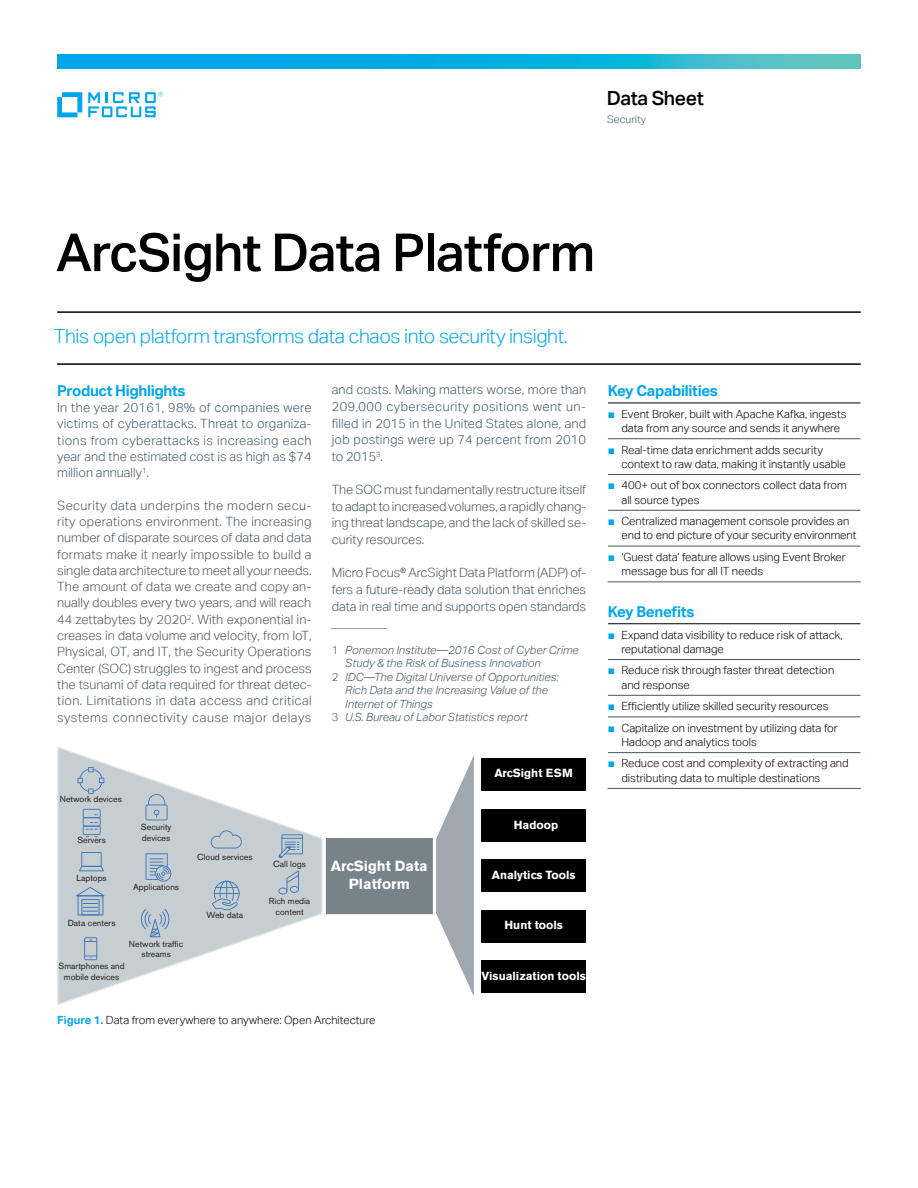
<style>
.page{position:relative;width:918px;height:1188px;background:#fff}
.page>*{position:absolute;margin:0;border:0;box-sizing:border-box;transform-origin:0 0}
.headline_35_38{font:500 52.5px "Aktiv Grotesk";letter-spacing:-.02em;color:#000}
.intro1_13_16-light_b{font:300 19.5px "Aktiv Grotesk";letter-spacing:-.02em;color:#00a6e9}
.collateral_name_13_1{font:500 19.5px "Aktiv Grotesk";letter-spacing:-.02em;color:#000}
.subhead_10_13-blue{font:700 15px "Aktiv Grotesk";letter-spacing:-.02em;color:#00a6e9}
.t1{font:700 14.55px/17.5px "Akzidenz Grotesk BE";color:#fff;text-align:center}
.body_8_5_11-grey{font:300 12.75px/16.4px "Aktiv Grotesk";color:#455560;text-align:justify}
.t2{font:700 11.7px "Akzidenz Grotesk BE";color:#fff}
.caption_7_5_9_5{font:300 11.25px/14.2px "Aktiv Grotesk";color:#000}
.Footnote_italic_7_5{font:italic 300 11.25px/13.5px "Aktiv Grotesk";color:#455560}
.caption_7_9_5-grey{font:300 10.5px "Aktiv Grotesk";color:#455560}
.t3{font:8.7px/10.5px "Akzidenz Grotesk BE";color:#221f1f;text-align:center}
.s1{font-style:normal}
.s2{font-weight:700;color:#00a6e9}
.s3{font-family:"Arial";font-weight:400;font-size:12px;color:#00a6e9}
</style>
<div class="page">
<svg style="left:57px;top:54px;width:804px;height:15px"></svg>
<svg style="left:57px;top:92px;width:25px;height:25px"></svg>
<svg style="left:88px;top:92px;width:75px;height:25px"></svg>
<hr style="left:57px;top:311px;width:804px;height:2px;background:#000">
<hr style="left:57px;top:363px;width:804px;height:2px;background:#000">
<svg style="left:608px;top:439px;width:252px;height:143px"></svg>
<hr style="left:608px;top:403px;width:252px;height:1px;background:#000">
<hr style="left:608px;top:438px;width:252px;height:1px;background:#455560">
<hr style="left:608px;top:474px;width:252px;height:1px;background:#455560">
<hr style="left:608px;top:510px;width:252px;height:1px;background:#455560">
<hr style="left:608px;top:546px;width:252px;height:1px;background:#455560">
<hr style="left:608px;top:582px;width:253px;height:1px;background:#455560">
<svg style="left:607px;top:623px;width:254px;height:165px"></svg>
<hr style="left:607px;top:717px;width:1px;height:36px;background:#fff">
<hr style="left:860px;top:717px;width:1px;height:36px;background:#fff">
<hr style="left:607px;top:753px;width:1px;height:35px;background:#fff">
<hr style="left:860px;top:753px;width:1px;height:35px;background:#fff">
<hr style="left:608px;top:623px;width:252px;height:1px;background:#000">
<hr style="left:608px;top:659px;width:252px;height:1px;background:#455560">
<hr style="left:608px;top:695px;width:252px;height:1px;background:#455560">
<hr style="left:608px;top:717px;width:252px;height:1px;background:#455560">
<hr style="left:608px;top:752px;width:252px;height:1px;background:#455560">
<hr style="left:608px;top:788px;width:253px;height:1px;background:#455560">
<svg style="left:57px;top:746px;width:266px;height:259px"></svg>
<div style="left:326px;top:838px;width:107px;height:76px;background:#76848a"></div>
<div style="left:481px;top:759px;width:105px;height:32px;background:#000"></div>
<div style="left:481px;top:860px;width:105px;height:32px;background:#000"></div>
<div style="left:481px;top:809px;width:105px;height:33px;background:#000"></div>
<div style="left:481px;top:910px;width:105px;height:33px;background:#000"></div>
<div style="left:481px;top:961px;width:105px;height:32px;background:#000"></div>
<svg style="left:436px;top:757px;width:38px;height:239px"></svg>
<svg style="left:146px;top:794px;width:22px;height:26px"></svg>
<svg style="left:83px;top:809px;width:18px;height:28px"></svg>
<svg style="left:79px;top:852px;width:25px;height:19px"></svg>
<svg style="left:211px;top:830px;width:31px;height:19px"></svg>
<svg style="left:84px;top:937px;width:13px;height:23px"></svg>
<svg style="left:146px;top:853px;width:25px;height:29px"></svg>
<svg style="left:77px;top:767px;width:27px;height:27px"></svg>
<svg style="left:212px;top:881px;width:28px;height:29px"></svg>
<svg style="left:278px;top:871px;width:21px;height:24px"></svg>
<svg style="left:278px;top:834px;width:25px;height:24px"></svg>
<svg style="left:141px;top:909px;width:28px;height:28px"></svg>
<svg style="left:76px;top:887px;width:28px;height:28px"></svg>
<p class="collateral_name_13_1" style="left:607px;top:86px;width:98px">Data Sheet</p>
<p class="caption_7_9_5-grey" style="left:607px;top:113px;width:40px">Security</p>
<p class="headline_35_38" style="left:56px;top:221px;width:541px">ArcSight Data Platform</p>
<p class="intro1_13_16-light_b" style="left:54px;top:325px;width:515px">This open platform transforms data chaos into security insight.</p>
<p class="subhead_10_13-blue" style="left:57px;top:381px;width:130px">Product Highlights</p>
<p class="body_8_5_11-grey" style="left:57px;top:399px;width:256px">In the year 20161, 98% of companies were victims of cyberattacks. Threat to organiza&shy;tions from cyberattacks is increasing each year and the estimated cost is as high as $74 million annually<sup>1</sup>.</p>
<p class="body_8_5_11-grey" style="left:57px;top:497px;width:256px">Security data underpins the modern secu&shy;rity operations environment. The increasing number of disparate sources of data and data formats make it nearly impossible to build a single data architecture to meet all your needs.<br>The amount of data we create and copy an&shy;nually doubles every two years, and will reach 44 zettabytes by 2020<sup>2</sup>. With exponential in&shy;creases in data volume and velocity, from IoT, Physical, OT, and IT, the Security Operations Center (SOC) struggles to ingest and process the tsunami of data required for threat detec&shy;tion. Limitations in data access and critical systems connectivity cause major delays</p>
<p class="body_8_5_11-grey" style="left:332px;top:381px;width:256px">and costs. Making matters worse, more than 209,000 cybersecurity positions went un&shy;filled in 2015 in the United States alone, and job postings were up 74 percent from 2010 to 2015<sup>3</sup>.</p>
<p class="body_8_5_11-grey" style="left:332px;top:481px;width:256px">The SOC must fundamentally restructure itself to adapt to increased volumes, a rapidly chang&shy;ing threat landscape, and the lack of skilled se&shy;curity resources.</p>
<p class="body_8_5_11-grey" style="left:332px;top:565px;width:256px">Micro Focus® ArcSight Data Platform (ADP) of&shy;fers a future-ready data solution that enriches data in real time and supports open standards</p>
<p class="Footnote_italic_7_5" style="left:332px;top:616px;width:58px">__________</p>
<p class="Footnote_italic_7_5" style="left:345px;top:643px;width:235px;text-indent:-14px"><span class="s1">1</span> Ponemon Institute—2016 Cost of Cyber Crime<br>Study &amp; the Risk of Business Innovation</p>
<p class="Footnote_italic_7_5" style="left:345px;top:670px;width:215px;text-indent:-14px"><span class="s1">2</span> IDC—The Digital Universe of Opportunities:<br>Rich Data and the Increasing Value of the<br>Internet of Things</p>
<p class="Footnote_italic_7_5" style="left:332px;top:711px;width:198px"><span class="s1">3</span> U.S. Bureau of Labor Statistics report</p>
<p class="t3" style="left:60px;top:794px;width:64px">Network devices</p>
<p class="t3" style="left:77px;top:835px;width:30px">Servers</p>
<p class="t3" style="left:141px;top:822px;width:32px;text-align:left">Security devices</p>
<p class="t3" style="left:77px;top:873px;width:32px">Laptops</p>
<p class="t3" style="left:68px;top:918px;width:49px">Data centers</p>
<p class="t3" style="left:133px;top:882px;width:47px">Applications</p>
<p class="t3" style="left:129px;top:938px;width:56px">Network traffic streams</p>
<p class="t3" style="left:59px;top:961px;width:68px">Smartphones and mobile devices</p>
<p class="t3" style="left:197px;top:852px;width:57px">Cloud services</p>
<p class="t3" style="left:207px;top:910px;width:38px">Web data</p>
<p class="t3" style="left:273px;top:859px;width:34px">Call logs</p>
<p class="t3" style="left:269px;top:896px;width:43px">Rich media</p>
<p class="t3" style="left:276px;top:906px;width:30px">content</p>
<p class="t1" style="left:331px;top:858px;width:98px">ArcSight Data<br>Platform</p>
<p class="caption_7_5_9_5" style="left:57px;top:1013px;width:320px"><span class="s2">Figure 1.</span> Data from everywhere to anywhere: Open Architecture</p>
<p class="t2" style="left:495px;top:767px;width:80px">ArcSight ESM</p>
<p class="t2" style="left:514px;top:818px;width:46px">Hadoop</p>
<p class="t2" style="left:492px;top:868px;width:85px">Analytics Tools</p>
<p class="t2" style="left:505px;top:918px;width:60px">Hunt tools</p>
<p class="t2" style="left:482px;top:969px;width:106px">Visualization tools</p>
<p class="subhead_10_13-blue" style="left:608px;top:382px;width:112px">Key Capabilities</p>
<p class="caption_7_5_9_5" style="left:621px;top:407px;width:227px;text-indent:-14px"><span class="s3">■</span> Event Broker, built with Apache Kafka, ingests data from any source and sends it anywhere</p>
<p class="caption_7_5_9_5" style="left:621px;top:442px;width:226px;text-indent:-14px"><span class="s3">■</span> Real-time data enrichment adds security context to raw data, making it instantly usable</p>
<p class="caption_7_5_9_5" style="left:621px;top:478px;width:227px;text-indent:-14px"><span class="s3">■</span> 400+ out of box connectors collect data from all source types</p>
<p class="caption_7_5_9_5" style="left:621px;top:514px;width:237px;text-indent:-14px"><span class="s3">■</span> Centralized management console provides an end to end picture of your security environment</p>
<p class="caption_7_5_9_5" style="left:621px;top:550px;width:226px;text-indent:-14px"><span class="s3">■</span> ‘Guest data’ feature allows using Event Broker message bus for all IT needs</p>
<p class="subhead_10_13-blue" style="left:608px;top:602px;width:88px">Key Benefits</p>
<p class="caption_7_5_9_5" style="left:621px;top:627px;width:223px;text-indent:-14px"><span class="s3">■</span> Expand data visibility to reduce risk of attack, reputational damage</p>
<p class="caption_7_5_9_5" style="left:621px;top:663px;width:214px;text-indent:-14px"><span class="s3">■</span> Reduce risk through faster threat detection and response</p>
<p class="caption_7_5_9_5" style="left:608px;top:699px;width:222px"><span class="s3">■</span> Efficiently utilize skilled security resources</p>
<p class="caption_7_5_9_5" style="left:621px;top:721px;width:218px;text-indent:-14px"><span class="s3">■</span> Capitalize on investment by utilizing data for<br>Hadoop and analytics tools</p>
<p class="caption_7_5_9_5" style="left:621px;top:756px;width:229px;text-indent:-14px"><span class="s3">■</span> Reduce cost and complexity of extracting and distributing data to multiple destinations</p>
</div>
